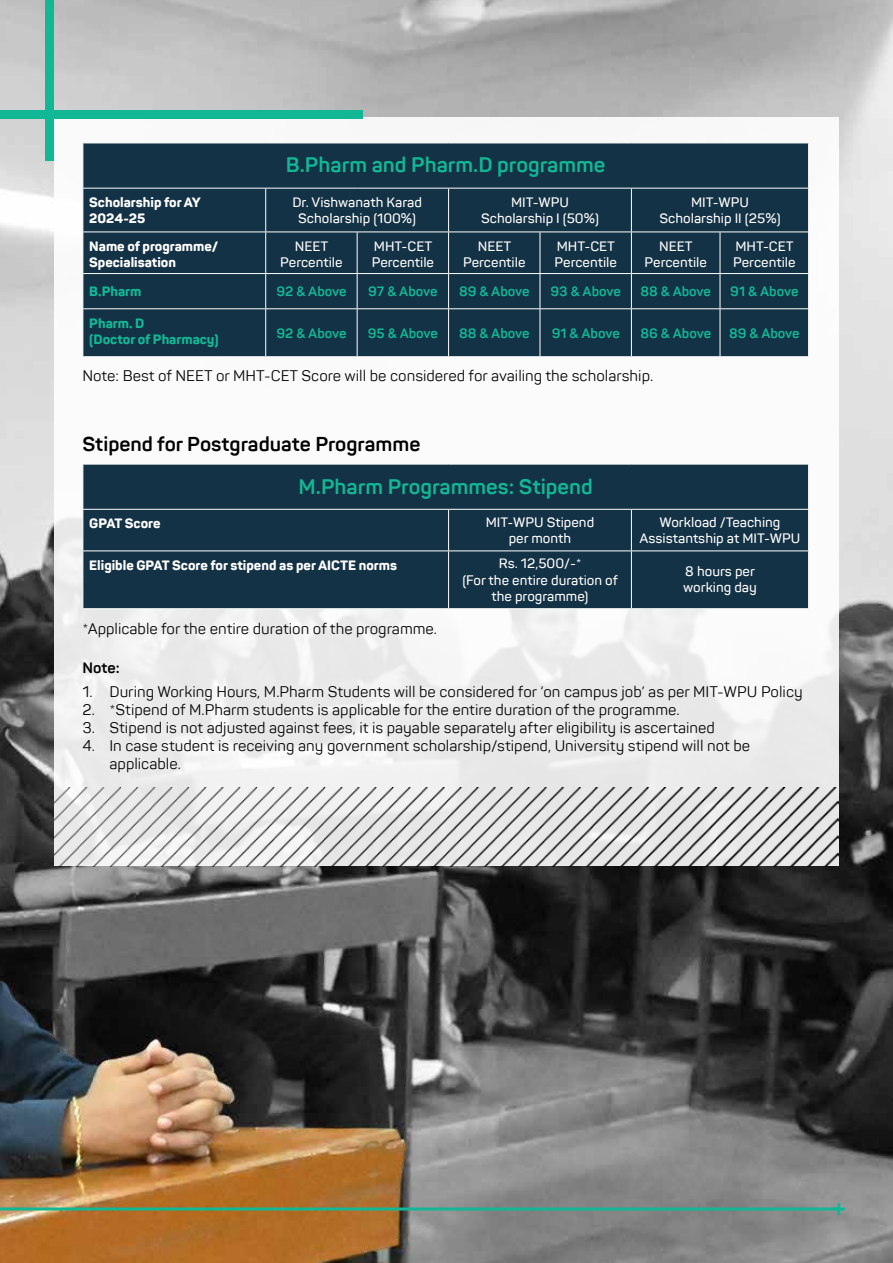
<style>
.page{position:relative;width:893px;height:1263px;background:#fff}
.page>*{position:absolute;margin:0;border:0;box-sizing:border-box;transform-origin:0 0}
.t1{font:700 21px "Panton";color:#12b796}
.t2{font:700 20.1px "Panton";color:#000}
.t3{font:15px/18px "Panton";color:#000}
.t4{font:700 15px "Panton";color:#000}
.t5{font:600 13.5px/16.2px "Panton";color:#fff;text-align:center}
.t6{font:800 13.5px/16.2px "Panton";color:#fff}
.t7{font:700 13.5px "Panton";color:#12b796}
.t8{font:800 13.5px/16.2px "Panton";color:#12b796}
</style>
<div class="page">
<img style="left:0;top:0;width:893px;height:1263px">
<svg style="left:54px;top:118px;width:785px;height:669px"></svg>
<img style="left:430px;top:787px;width:409px;height:79px">
<div style="left:83px;top:465px;width:725px;height:143px;background:#143245"></div>
<hr style="left:82px;top:464px;width:367px;height:1px;background:#fff">
<hr style="left:82px;top:464px;width:1px;height:45px;background:#fff">
<hr style="left:449px;top:464px;width:182px;height:1px;background:#fff">
<hr style="left:631px;top:464px;width:178px;height:1px;background:#fff">
<hr style="left:808px;top:464px;width:1px;height:45px;background:#fff">
<hr style="left:82px;top:509px;width:367px;height:1px;background:#fff">
<hr style="left:82px;top:510px;width:1px;height:40px;background:#fff">
<hr style="left:449px;top:509px;width:182px;height:1px;background:#fff">
<hr style="left:448px;top:510px;width:1px;height:40px;background:#fff">
<hr style="left:631px;top:509px;width:178px;height:1px;background:#fff">
<hr style="left:631px;top:510px;width:1px;height:40px;background:#fff">
<hr style="left:808px;top:510px;width:1px;height:40px;background:#fff">
<hr style="left:82px;top:550px;width:367px;height:1px;background:#fff">
<hr style="left:82px;top:551px;width:1px;height:57px;background:#fff">
<hr style="left:449px;top:550px;width:182px;height:1px;background:#fff">
<hr style="left:448px;top:551px;width:1px;height:57px;background:#fff">
<hr style="left:631px;top:550px;width:178px;height:1px;background:#fff">
<hr style="left:631px;top:551px;width:1px;height:57px;background:#fff">
<hr style="left:808px;top:551px;width:1px;height:57px;background:#fff">
<hr style="left:82px;top:608px;width:367px;height:1px;background:#fff">
<hr style="left:449px;top:608px;width:182px;height:1px;background:#fff">
<hr style="left:631px;top:608px;width:178px;height:1px;background:#fff">
<div style="left:83px;top:144px;width:725px;height:212px;background:#143245"></div>
<hr style="left:82px;top:143px;width:184px;height:1px;background:#fff">
<hr style="left:82px;top:143px;width:1px;height:45px;background:#fff">
<hr style="left:266px;top:143px;width:91px;height:1px;background:#fff">
<hr style="left:357px;top:143px;width:92px;height:1px;background:#fff">
<hr style="left:449px;top:143px;width:91px;height:1px;background:#fff">
<hr style="left:540px;top:143px;width:91px;height:1px;background:#fff">
<hr style="left:631px;top:143px;width:89px;height:1px;background:#fff">
<hr style="left:720px;top:143px;width:89px;height:1px;background:#fff">
<hr style="left:808px;top:143px;width:1px;height:45px;background:#fff">
<hr style="left:82px;top:188px;width:184px;height:1px;background:#fff">
<hr style="left:82px;top:188px;width:1px;height:44px;background:#fff">
<hr style="left:266px;top:188px;width:91px;height:1px;background:#fff">
<hr style="left:357px;top:188px;width:92px;height:1px;background:#fff">
<hr style="left:449px;top:188px;width:91px;height:1px;background:#fff">
<hr style="left:540px;top:188px;width:91px;height:1px;background:#fff">
<hr style="left:631px;top:188px;width:89px;height:1px;background:#fff">
<hr style="left:720px;top:188px;width:89px;height:1px;background:#fff">
<hr style="left:808px;top:188px;width:1px;height:44px;background:#fff">
<hr style="left:82px;top:232px;width:1px;height:42px;background:#fff">
<hr style="left:808px;top:232px;width:1px;height:42px;background:#fff">
<hr style="left:82px;top:274px;width:1px;height:35px;background:#fff">
<hr style="left:808px;top:274px;width:1px;height:35px;background:#fff">
<hr style="left:82px;top:309px;width:1px;height:47px;background:#fff">
<hr style="left:808px;top:309px;width:1px;height:47px;background:#fff">
<hr style="left:82px;top:356px;width:184px;height:1px;background:#fff">
<hr style="left:266px;top:356px;width:91px;height:1px;background:#fff">
<hr style="left:357px;top:356px;width:92px;height:1px;background:#fff">
<hr style="left:449px;top:356px;width:91px;height:1px;background:#fff">
<hr style="left:540px;top:356px;width:91px;height:1px;background:#fff">
<hr style="left:631px;top:356px;width:89px;height:1px;background:#fff">
<hr style="left:720px;top:356px;width:89px;height:1px;background:#fff">
<hr style="left:265px;top:188px;width:1px;height:44px;background:#fff">
<hr style="left:448px;top:188px;width:1px;height:44px;background:#fff">
<hr style="left:631px;top:188px;width:1px;height:44px;background:#fff">
<hr style="left:83px;top:232px;width:183px;height:1px;background:#fff">
<hr style="left:266px;top:232px;width:91px;height:1px;background:#fff">
<hr style="left:265px;top:232px;width:1px;height:41px;background:#fff">
<hr style="left:357px;top:232px;width:92px;height:1px;background:#fff">
<hr style="left:357px;top:232px;width:1px;height:41px;background:#fff">
<hr style="left:449px;top:232px;width:91px;height:1px;background:#fff">
<hr style="left:448px;top:232px;width:1px;height:41px;background:#fff">
<hr style="left:540px;top:232px;width:91px;height:1px;background:#fff">
<hr style="left:540px;top:232px;width:1px;height:41px;background:#fff">
<hr style="left:631px;top:232px;width:89px;height:1px;background:#fff">
<hr style="left:631px;top:232px;width:1px;height:41px;background:#fff">
<hr style="left:720px;top:232px;width:88px;height:1px;background:#fff">
<hr style="left:720px;top:232px;width:1px;height:41px;background:#fff">
<hr style="left:83px;top:273px;width:183px;height:1px;background:#fff">
<hr style="left:266px;top:273px;width:91px;height:1px;background:#fff">
<hr style="left:265px;top:274px;width:1px;height:34px;background:#fff">
<hr style="left:357px;top:273px;width:92px;height:1px;background:#fff">
<hr style="left:357px;top:274px;width:1px;height:34px;background:#fff">
<hr style="left:449px;top:273px;width:91px;height:1px;background:#fff">
<hr style="left:448px;top:274px;width:1px;height:34px;background:#fff">
<hr style="left:540px;top:273px;width:91px;height:1px;background:#fff">
<hr style="left:540px;top:274px;width:1px;height:34px;background:#fff">
<hr style="left:631px;top:273px;width:89px;height:1px;background:#fff">
<hr style="left:631px;top:274px;width:1px;height:34px;background:#fff">
<hr style="left:720px;top:273px;width:88px;height:1px;background:#fff">
<hr style="left:720px;top:274px;width:1px;height:34px;background:#fff">
<hr style="left:83px;top:308px;width:183px;height:1px;background:#fff">
<hr style="left:266px;top:308px;width:91px;height:1px;background:#fff">
<hr style="left:265px;top:309px;width:1px;height:47px;background:#fff">
<hr style="left:357px;top:308px;width:92px;height:1px;background:#fff">
<hr style="left:357px;top:309px;width:1px;height:47px;background:#fff">
<hr style="left:449px;top:308px;width:91px;height:1px;background:#fff">
<hr style="left:448px;top:309px;width:1px;height:47px;background:#fff">
<hr style="left:540px;top:308px;width:91px;height:1px;background:#fff">
<hr style="left:540px;top:309px;width:1px;height:47px;background:#fff">
<hr style="left:631px;top:308px;width:89px;height:1px;background:#fff">
<hr style="left:631px;top:309px;width:1px;height:47px;background:#fff">
<hr style="left:720px;top:308px;width:88px;height:1px;background:#fff">
<hr style="left:720px;top:309px;width:1px;height:47px;background:#fff">
<div style="left:45px;top:0;width:9px;height:161px;background:#12b796"></div>
<div style="left:0;top:110px;width:362px;height:9px;background:#12b796"></div>
<img style="left:0;top:644px;width:430px;height:619px">
<hr style="left:0;top:1207px;width:839px;height:3px;background:#12b796">
<svg style="left:833px;top:1203px;width:12px;height:12px"></svg>
<h1 class="t1" style="left:286px;top:152px;width:321px">B.Pharm and Pharm.D programme</h1>
<p class="t6" style="left:89px;top:194px;width:113px">Scholarship for AY<br>2024-25</p>
<p class="t5" style="left:292px;top:194px;width:131px">Dr. Vishwanath Karad<br>Scholarship (100%)</p>
<p class="t5" style="left:481px;top:194px;width:119px">MIT-WPU<br>Scholarship I (50%)</p>
<p class="t5" style="left:659px;top:194px;width:123px">MIT-WPU<br>Scholarship II (25%)</p>
<p class="t6" style="left:89px;top:238px;width:130px">Name of programme/<br>Specialisation</p>
<p class="t5" style="left:280px;top:238px;width:64px">NEET<br>Percentile</p>
<p class="t5" style="left:372px;top:238px;width:64px;text-align:left">MHT-CET<br>Percentile</p>
<p class="t5" style="left:463px;top:238px;width:64px">NEET<br>Percentile</p>
<p class="t5" style="left:555px;top:238px;width:64px;text-align:left">MHT-CET<br>Percentile</p>
<p class="t5" style="left:645px;top:238px;width:64px">NEET<br>Percentile</p>
<p class="t5" style="left:733px;top:238px;width:64px;text-align:left">MHT-CET<br>Percentile</p>
<p class="t8" style="left:89px;top:283px;width:54px">B.Pharm</p>
<p class="t7" style="left:276px;top:282px;width:72px">92 &amp; Above</p>
<p class="t7" style="left:368px;top:282px;width:71px">97 &amp; Above</p>
<p class="t7" style="left:459px;top:282px;width:72px">89 &amp; Above</p>
<p class="t7" style="left:550px;top:282px;width:72px">93 &amp; Above</p>
<p class="t7" style="left:640px;top:282px;width:72px">88 &amp; Above</p>
<p class="t7" style="left:730px;top:282px;width:70px">91 &amp; Above</p>
<p class="t8" style="left:89px;top:315px;width:131px">Pharm. D<br>(Doctor of Pharmacy)</p>
<p class="t7" style="left:276px;top:325px;width:72px">92 &amp; Above</p>
<p class="t7" style="left:368px;top:325px;width:72px">95 &amp; Above</p>
<p class="t7" style="left:459px;top:325px;width:72px">88 &amp; Above</p>
<p class="t7" style="left:552px;top:325px;width:70px">91 &amp; Above</p>
<p class="t7" style="left:640px;top:325px;width:72px">86 &amp; Above</p>
<p class="t7" style="left:729px;top:325px;width:72px">89 &amp; Above</p>
<p class="t3" style="left:82px;top:367px;width:572px">Note: Best of NEET or MHT-CET Score will be considered for availing the scholarship.</p>
<h2 class="t2" style="left:82px;top:431px;width:339px">Stipend for Postgraduate Programme</h2>
<h1 class="t1" style="left:299px;top:473px;width:296px">M.Pharm Programmes: Stipend</h1>
<p class="t6" style="left:89px;top:515px;width:73px">GPAT Score</p>
<p class="t5" style="left:486px;top:514px;width:110px">MIT-WPU Stipend per month</p>
<p class="t5" style="left:640px;top:514px;width:162px">Workload /Teaching<br>Assistantship at MIT-WPU</p>
<p class="t6" style="left:89px;top:557px;width:309px">Eligible GPAT Score for stipend as per AICTE norms</p>
<p class="t5" style="left:462px;top:555px;width:157px">Rs. 12,500/-*<br>(For the entire duration of the programme)</p>
<p class="t5" style="left:683px;top:563px;width:75px;text-align:left">8 hours per working day</p>
<p class="t3" style="left:82px;top:620px;width:356px">*Applicable for the entire duration of the programme.</p>
<p class="t4" style="left:82px;top:659px;width:39px">Note:</p>
<p class="t3" style="left:82px;top:682px;width:722px">1. During Working Hours, M.Pharm Students will be considered for ‘on campus job’ as per MIT-WPU Policy</p>
<p class="t3" style="left:82px;top:700px;width:599px">2. *Stipend of M.Pharm students is applicable for the entire duration of the programme.</p>
<p class="t3" style="left:82px;top:718px;width:634px">3. Stipend is not adjusted against fees, it is payable separately after eligibility is ascertained</p>
<p class="t3" style="left:109px;top:736px;width:642px;text-indent:-27px">4. In case student is receiving any government scholarship/stipend, University stipend will not be applicable.</p>
</div>
